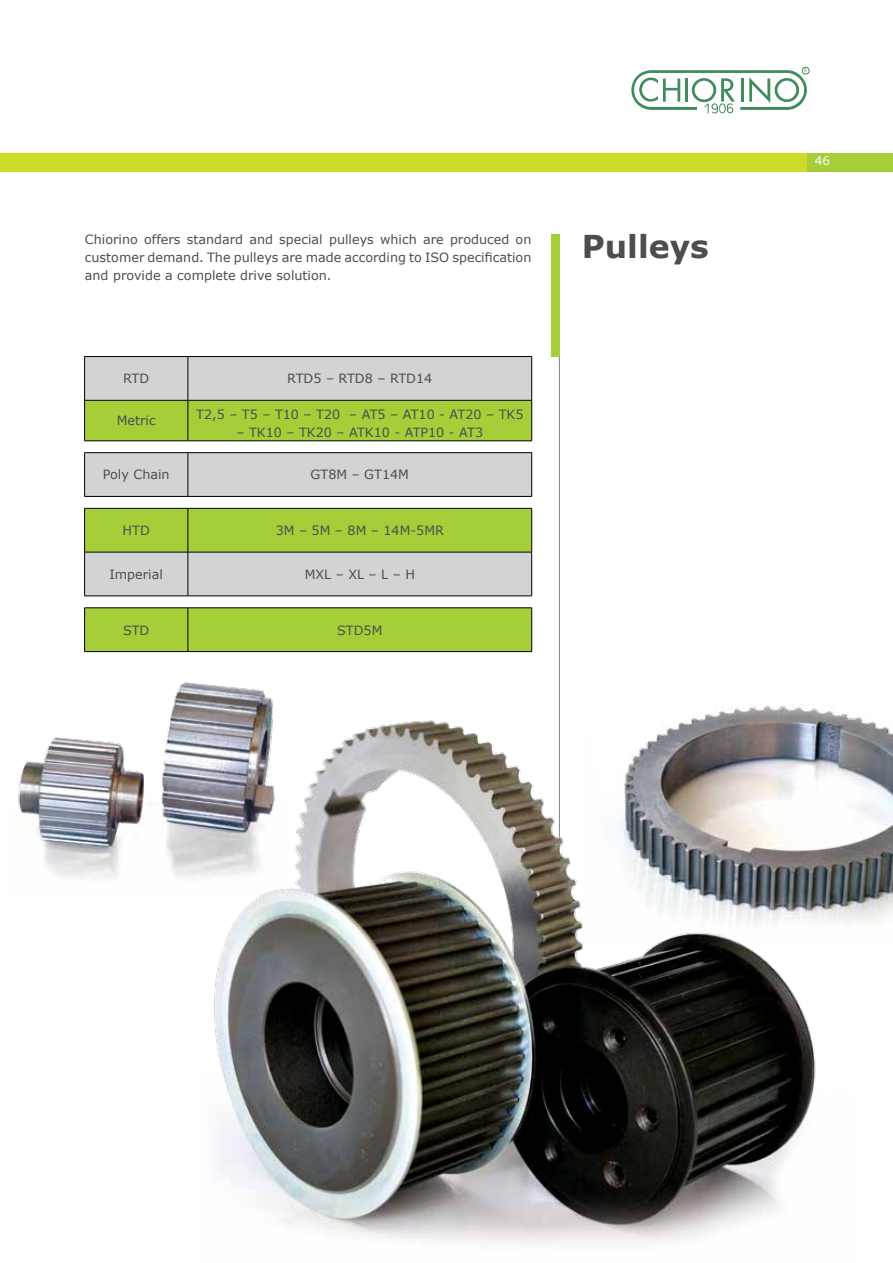
<style>
.page{position:relative;width:893px;height:1263px;background:#fff}
.page>*{position:absolute;margin:0;border:0;box-sizing:border-box;transform-origin:0 0}
.t1{font:700 31.5px "Verdana";color:#4d4d4f}
.t2{font:12.75px/18px "Verdana";color:#4d4d4f;text-align:justify}
.t3{font:12px "Verdana";color:#fff}
.t4{font:5.1px "Avant Garde IT Cby BT";color:#408d5b}
</style>
<div class="page">
<svg style="left:631px;top:70px;width:176px;height:43px"></svg>
<div style="left:802px;top:67px;width:7px;height:7px;border:1px solid #408d5b;border-radius:50%"></div>
<hr style="left:559px;top:234px;width:1px;height:783px;background:#808285">
<div style="left:551px;top:234px;width:9px;height:122px;background:#a6ce39"></div>
<img style="left:801px;top:703px;width:92px;height:220px">
<img style="left:18px;top:682px;width:255px;height:196px">
<img style="left:198px;top:706px;width:654px;height:538px">
<svg style="left:85px;top:357px;width:446px;height:84px;background:#bace88"></svg>
<hr style="left:84px;top:441px;width:104px;height:1px;background:#000">
<hr style="left:188px;top:441px;width:344px;height:1px;background:#000">
<hr style="left:85px;top:400px;width:103px;height:1px;background:#000">
<hr style="left:188px;top:400px;width:343px;height:1px;background:#000">
<hr style="left:188px;top:356px;width:344px;height:1px;background:#000">
<hr style="left:531px;top:357px;width:1px;height:43px;background:#000">
<hr style="left:84px;top:357px;width:1px;height:43px;background:#000">
<hr style="left:84px;top:356px;width:104px;height:1px;background:#000">
<hr style="left:188px;top:357px;width:1px;height:43px;background:#000">
<hr style="left:84px;top:400px;width:1px;height:41px;background:#000">
<hr style="left:188px;top:400px;width:1px;height:41px;background:#000">
<hr style="left:531px;top:400px;width:1px;height:41px;background:#000">
<div style="left:85px;top:453px;width:446px;height:43px;background:#d1d3d4"></div>
<hr style="left:84px;top:453px;width:1px;height:43px;background:#000">
<hr style="left:84px;top:452px;width:104px;height:1px;background:#000">
<hr style="left:188px;top:452px;width:344px;height:1px;background:#000">
<hr style="left:188px;top:453px;width:1px;height:43px;background:#000">
<hr style="left:531px;top:453px;width:1px;height:43px;background:#000">
<hr style="left:84px;top:496px;width:104px;height:1px;background:#000">
<hr style="left:188px;top:496px;width:344px;height:1px;background:#000">
<svg style="left:85px;top:509px;width:446px;height:87px;background:#b8cd84"></svg>
<hr style="left:84px;top:552px;width:1px;height:44px;background:#000">
<hr style="left:188px;top:552px;width:1px;height:44px;background:#000">
<hr style="left:531px;top:552px;width:1px;height:44px;background:#000">
<hr style="left:84px;top:596px;width:104px;height:1px;background:#000">
<hr style="left:188px;top:596px;width:344px;height:1px;background:#000">
<hr style="left:84px;top:508px;width:1px;height:44px;background:#000">
<hr style="left:84px;top:508px;width:104px;height:1px;background:#000">
<hr style="left:188px;top:508px;width:344px;height:1px;background:#000">
<hr style="left:188px;top:508px;width:1px;height:44px;background:#000">
<hr style="left:531px;top:508px;width:1px;height:44px;background:#000">
<hr style="left:84px;top:552px;width:104px;height:1px;background:#000">
<hr style="left:188px;top:552px;width:344px;height:1px;background:#000">
<div style="left:85px;top:608px;width:446px;height:43px;background:#a6ce39"></div>
<hr style="left:84px;top:608px;width:1px;height:43px;background:#000">
<hr style="left:84px;top:607px;width:104px;height:1px;background:#000">
<hr style="left:188px;top:607px;width:344px;height:1px;background:#000">
<hr style="left:188px;top:608px;width:1px;height:43px;background:#000">
<hr style="left:531px;top:608px;width:1px;height:43px;background:#000">
<hr style="left:84px;top:651px;width:104px;height:1px;background:#000">
<hr style="left:188px;top:651px;width:344px;height:1px;background:#000">
<div style="left:0;top:153px;width:818px;height:18px;background:#cddc29"></div>
<div style="left:808px;top:153px;width:85px;height:18px;background:#a6ce39"></div>
<p class="t2" style="left:85px;top:230px;width:448px">Chiorino offers standard and special pulleys which are produced on customer demand. The pulleys are made according to ISO specification and provide a complete drive solution.</p>
<p class="t2" style="left:123px;top:369px;width:28px">RTD</p>
<p class="t2" style="left:287px;top:369px;width:147px">RTD5 – RTD8 – RTD14</p>
<p class="t2" style="left:117px;top:412px;width:40px">Metric</p>
<p class="t2" style="left:196px;top:405px;width:329px">T2,5 – T5 – T10 – T20 – AT5 – AT10 - AT20 – TK5</p>
<p class="t2" style="left:237px;top:423px;width:248px">– TK10 – TK20 – ATK10 - ATP10 - AT3</p>
<p class="t2" style="left:103px;top:466px;width:68px">Poly Chain</p>
<p class="t2" style="left:311px;top:466px;width:100px">GT8M – GT14M</p>
<p class="t2" style="left:123px;top:521px;width:29px">HTD</p>
<p class="t2" style="left:276px;top:521px;width:170px">3M – 5M – 8M – 14M-5MR</p>
<p class="t2" style="left:110px;top:565px;width:55px">Imperial</p>
<p class="t2" style="left:305px;top:565px;width:112px">MXL – XL – L – H</p>
<p class="t2" style="left:123px;top:621px;width:28px">STD</p>
<p class="t2" style="left:337px;top:621px;width:47px">STD5M</p>
<h1 class="t1" style="left:582px;top:224px;width:129px">Pulleys</h1>
<p class="t4" style="left:804px;top:67px;width:4px">R</p>
<p class="t3" style="left:815px;top:153px;width:17px">46</p>
</div>
